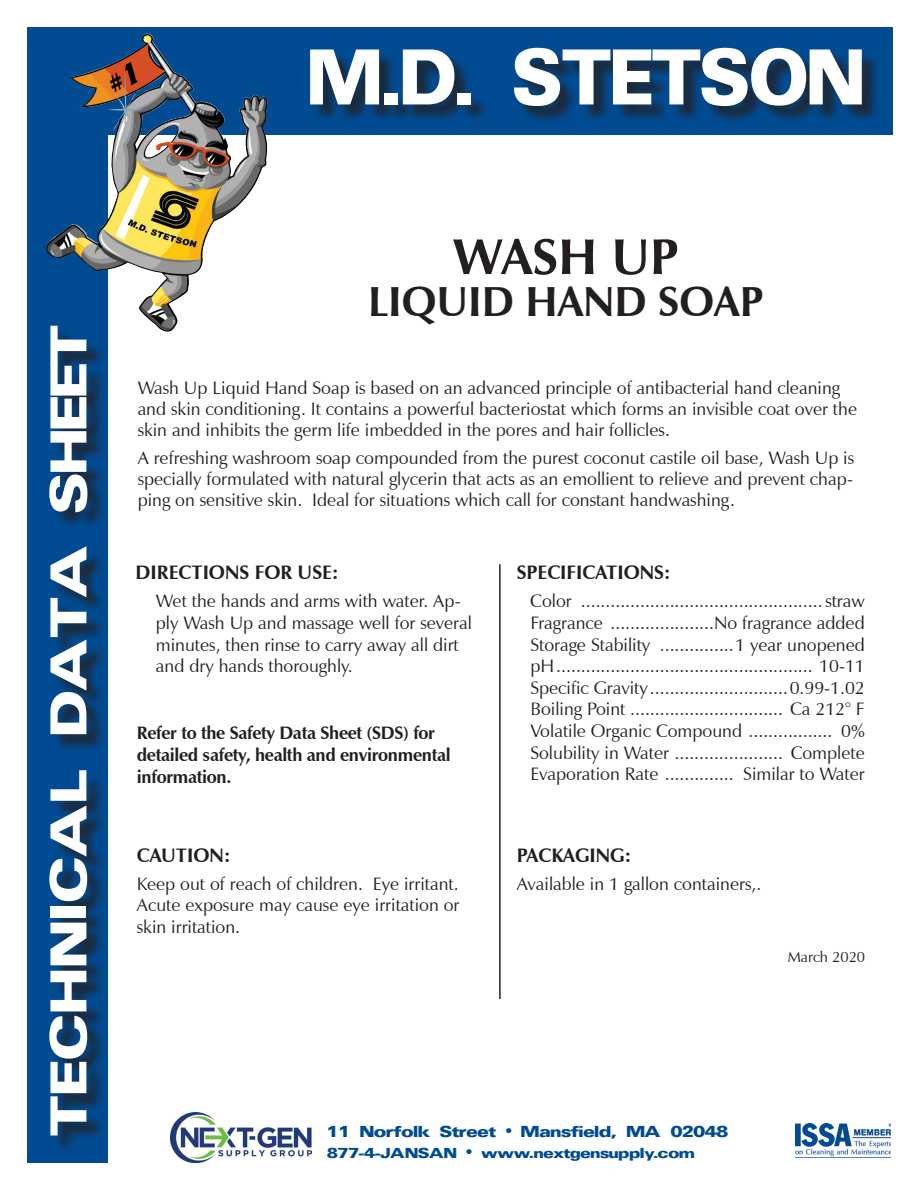
<style>
.page{position:relative;width:918px;height:1188px;background:#fff}
.page>*{position:absolute;margin:0;border:0;box-sizing:border-box;transform-origin:0 0}
.t1{font:900 82.5px "Universal";color:#fff;scale:.8 1}
.t2{font:900 54px "Universal";letter-spacing:.02em;color:#fff}
.t3{font:700 51px "Zapf Humanist 601 BT";color:#231f20}
.t4{font:700 42px "Zapf Humanist 601 BT";color:#231f20}
.t5{font:700 19.5px "Zapf Humanist 601 BT";color:#231f20}
.t6{font:18px/21.6px "Zapf Humanist 601 BT";color:#231f20;text-align:justify}
.t7{font:700 18px/21.6px "Zapf Humanist 601 BT";letter-spacing:-.02em;color:#231f20}
.t8{font:900 16.5px "Universal";color:#014b92}
.t9{font:900 15px "Universal";color:#014b92}
.t10{font:15px "Zapf Humanist 601 BT";color:#231f20}
.s1{font-size:21px}
</style>
<div class="page">
<div style="left:27px;top:27px;width:81px;height:1136px;background:#014b92"></div>
<div style="left:27px;top:27px;width:866px;height:108px;background:#014b92"></div>
<div style="left:313px;top:50px;width:568px;height:75px;background:#231f20;opacity:.75"></div>
<img style="left:796px;top:1124px;width:95px;height:34px">
<div style="left:52px;top:329px;width:54px;height:825px;background:#231f20;opacity:.75"></div>
<img style="left:46px;top:34px;width:222px;height:298px">
<img style="left:171px;top:1112px;width:141px;height:51px">
<hr style="left:499px;top:564px;width:2px;height:435px;background:#231f20">
<h1 class="t1" style="left:307px;top:28px;width:697px">M.D. Stetson</h1>
<h2 class="t2" style="left:37px;top:1135px;width:811px;rotate:-90deg">Technica l Data Sheet</h2>
<h3 class="t3" style="left:453px;top:225px;width:227px">Wash Up</h3>
<h3 class="t4" style="left:368px;top:276px;width:397px">liquid Hand soap</h3>
<p class="t6" style="left:138px;top:378px;width:721px;line-height:21px;text-align:left">Wash Up Liquid Hand Soap is based on an advanced principle of antibacterial hand cleaning and skin conditioning. It contains a powerful bacteriostat which forms an invisible coat over the skin and inhibits the germ life imbedded in the pores and hair follicles.</p>
<p class="t6" style="left:138px;top:447px;width:718px;line-height:21px">A refreshing washroom soap compounded from the purest coconut castile oil base, Wash Up is specially formulated with natural glycerin that acts as an emollient to relieve and prevent chap&shy;ping on sensitive skin. Ideal for situations which call for constant handwashing.</p>
<p class="t5" style="left:136px;top:560px;width:80px">DI RECTIONS</p>
<p class="t5" style="left:255px;top:560px;width:85px">FOR USE:</p>
<p class="t6" style="left:156px;top:590px;width:318px;text-align:left">Wet the hands and arms with water. Ap&shy;ply Wash Up and massage well for several minutes, then rinse to carry away all dirt and dry hands thoroughly.</p>
<p class="t7" style="left:137px;top:722px;width:315px">Refer to the Safety Data Sheet (sds) for detailed safety, health and environmental information.</p>
<p class="t5" style="left:137px;top:843px;width:95px">caution:</p>
<p class="t6" style="left:137px;top:873px;width:324px">Keep out of reach of children. Eye irritant.<br>Acute exposure may cause eye irritation or skin irritation.</p>
<p class="t5" style="left:517px;top:560px;width:113px">SPECIFICATIONS</p>
<p class="t5" style="left:664px;top:560px;width:8px">:</p>
<p class="t6" style="left:530px;top:590px;width:336px">Color .................................................straw Fragrance .....................No fragrance added Storage Stability ...............1 year unopened pH.................................................... 10-11<br>Specific Gravity ............................0.99-1.02<br>Boiling Point ............................... Ca 212° F Volatile Organic Compound ................. 0% Solubility in Water ...................... Complete Evaporation Rate .............. Similar to Water</p>
<p class="t5" style="left:517px;top:843px;width:116px">PACKAGING:</p>
<p class="t6" style="left:517px;top:873px;width:246px">Available in 1 gallon containers,.</p>
<p class="t10" style="left:788px;top:947px;width:79px">March 2020</p>
<p class="t8" style="left:327px;top:1122px;width:402px">11 Norfolk Street <span class="s1">•</span> Mansfield, MA 02048</p>
<p class="t9" style="left:327px;top:1144px;width:369px">877-4-JANSAN <span class="s1">•</span> www.nextgensupply.com</p>
</div>
